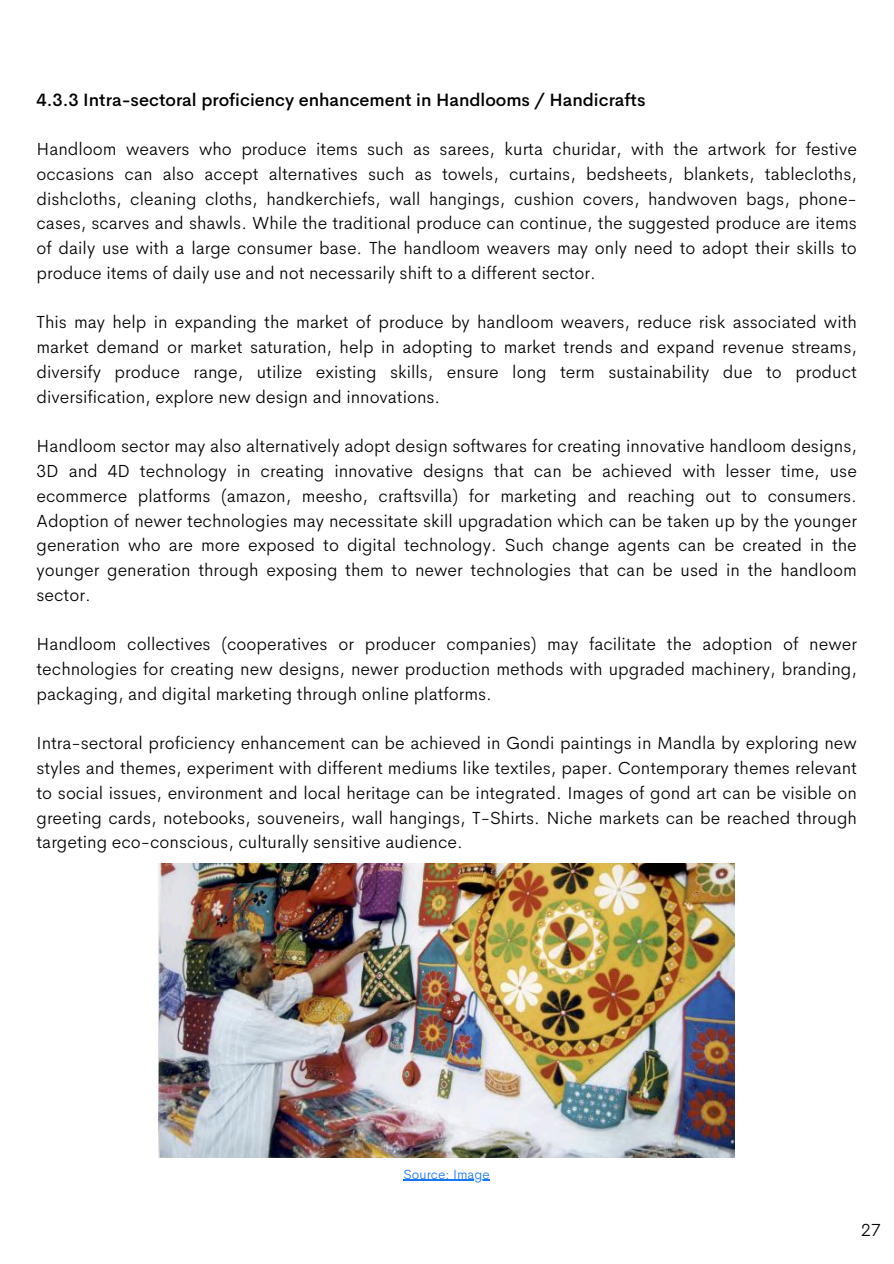
<style>
.page{position:relative;width:894px;height:1264px;background:#fff}
.page>*{position:absolute;margin:0;border:0;box-sizing:border-box;transform-origin:0 0}
.t1{font:300 17.7px/24.8px "Cerebri Sans";color:#000;text-align:justify}
.t2{font:500 17.7px "Cerebri Sans";color:#000}
.t3{font:300 13.5px "Cerebri Sans";color:#1877f2}
</style>
<div class="page">
<img style="left:159px;top:863px;width:575px;height:294px">
<hr style="left:403px;top:1179px;width:87px;height:1px;background:#1877f2">
<h1 class="t2" style="left:37px;top:88px;width:610px">4.3.3 Intra-sectoral proficiency enhancement in Handlooms / Handicrafts</h1>
<h2 class="t1" style="left:37px;top:136px;width:821px">Handloom weavers who produce items such as sarees, kurta churidar, with the artwork for festive occasions can also accept alternatives such as towels, curtains, bedsheets, blankets, tablecloths, dishcloths, cleaning cloths, handkerchiefs, wall hangings, cushion covers, handwoven bags, phone&shy;cases, scarves and shawls. While the traditional produce can continue, the suggested produce are items of daily use with a large consumer base. The handloom weavers may only need to adopt their skills to produce items of daily use and not necessarily shift to a different sector.</h2>
<h2 class="t1" style="left:37px;top:310px;width:821px">This may help in expanding the market of produce by handloom weavers, reduce risk associated with market demand or market saturation, help in adopting to market trends and expand revenue streams, diversify produce range, utilize existing skills, ensure long term sustainability due to product diversification, explore new design and innovations.</h2>
<h2 class="t1" style="left:37px;top:433px;width:821px">Handloom sector may also alternatively adopt design softwares for creating innovative handloom designs, 3D and 4D technology in creating innovative designs that can be achieved with lesser time, use ecommerce platforms (amazon, meesho, craftsvilla) for marketing and reaching out to consumers.<br>Adoption of newer technologies may necessitate skill upgradation which can be taken up by the younger generation who are more exposed to digital technology. Such change agents can be created in the younger generation through exposing them to newer technologies that can be used in the handloom sector.</h2>
<h2 class="t1" style="left:37px;top:631px;width:821px">Handloom collectives (cooperatives or producer companies) may facilitate the adoption of newer technologies for creating new designs, newer production methods with upgraded machinery, branding, packaging, and digital marketing through online platforms.</h2>
<h2 class="t1" style="left:37px;top:730px;width:821px">Intra-sectoral proficiency enhancement can be achieved in Gondi paintings in Mandla by exploring new styles and themes, experiment with different mediums like textiles, paper. Contemporary themes relevant to social issues, environment and local heritage can be integrated. Images of gond art can be visible on greeting cards, notebooks, souveneirs, wall hangings, T-Shirts. Niche markets can be reached through targeting eco-conscious, culturally sensitive audience.</h2>
<p class="t3" style="left:403px;top:1165px;width:88px">Source: Image</p>
<p class="t1" style="left:861px;top:1217px;width:21px">27</p>
</div>
